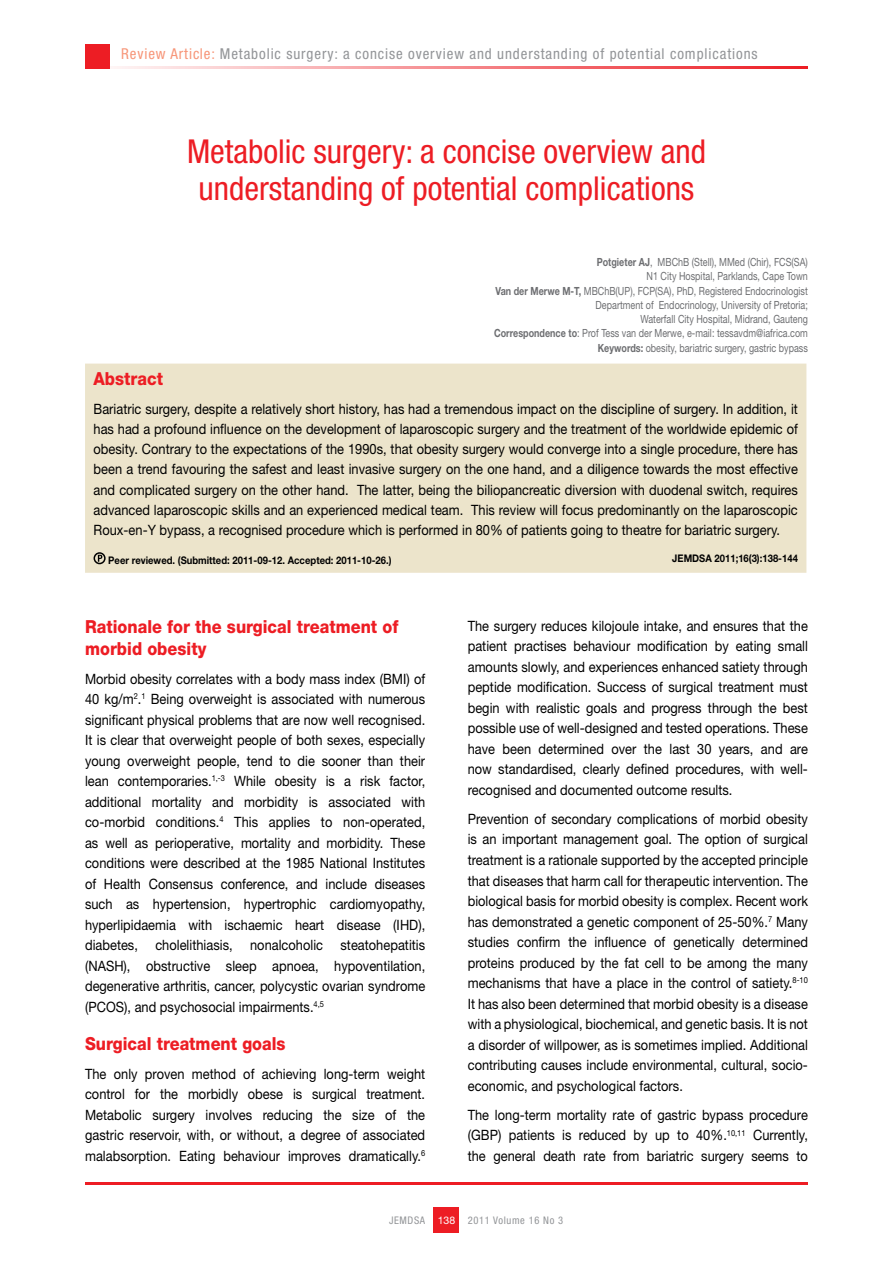
<style>
.page{position:relative;width:893px;height:1263px;background:#fff}
.page>*{position:absolute;margin:0;border:0;box-sizing:border-box;transform-origin:0 0}
.t1{font:condensed 33px/37.5px "Helvetica Neue LT Std";color:#ed1d24;text-align:center}
.t2{font:800 18px/21.3px "Helvetica Neue LT Std";color:#ed1d24;scale:.9 1}
.t3{font:condensed 15px "Helvetica Neue LT Std";letter-spacing:.06em;color:#939598}
.t4{font:14.25px/20.5px "Helvetica Neue LT Std";color:#000;text-align:justify;scale:.9 1}
.t5{font:11.25px/14.2px "Helvetica Neue LT Std";color:#6d6e71;text-align:right;scale:.8 1}
.t6{font:700 10.5px "Helvetica Neue LT Std";color:#000;scale:.9 1}
.t7{font:condensed 10.5px "Helvetica Neue LT Std";letter-spacing:.06em;color:#939598}
.s1{color:#f79679}
.s2{font-weight:700}
.s3{font-stretch:normal;color:#fff}
</style>
<div class="page">
<hr style="left:85px;top:66px;width:723px;height:2px;background:#ed1d24">
<div style="left:85px;top:44px;width:24px;height:24px;background:#ed1d24"></div>
<div style="left:434px;top:1208px;width:25px;height:25px;background:#ed1d24"></div>
<hr style="left:85px;top:1182px;width:723px;height:2px;background:#ed1d24">
<div style="left:85px;top:364px;width:721px;height:209px;background:#ece4cb"></div>
<div style="left:94px;top:552px;width:12px;height:12px;border:2px solid #000;border-radius:50%"></div>
<svg style="left:98px;top:555px;width:4px;height:7px"></svg>
<p class="t3" style="left:121px;top:45px;width:638px"><span class="s1">Review Article:</span> Metabolic surgery: a concise overview and understanding of potential complications</p>
<h1 class="t1" style="left:187px;top:132px;width:520px">Metabolic surgery: a concise overview and understanding of potential complications</h1>
<p class="t5" style="left:494px;top:255px;width:394px"><span class="s2">Potgieter AJ</span>, MBChB (Stell), MMed (Chir), FCS(SA)<br>N1 City Hospital, Parklands, Cape Town<br><span class="s2">Van der Merwe M-T,</span> MBChB(UP), FCP(SA), PhD, Registered Endocrinologist Department of Endocrinology, University of Pretoria;<br>Waterfall City Hospital, Midrand, Gauteng<br><span class="s2">Correspondence to</span>: Prof Tess van der Merwe, e-mail: tessavdm@iafrica.com <span class="s2">Keywords:</span> obesity, bariatric surgery, gastric bypass</p>
<p class="t2" style="left:94px;top:368px;width:79px">Abstract</p>
<p class="t4" style="left:94px;top:398px;width:784px">Bariatric surgery, despite a relatively short history, has had a tremendous impact on the discipline of surgery. In addition, it has had a profound influence on the development of laparoscopic surgery and the treatment of the worldwide epidemic of obesity. Contrary to the expectations of the 1990s, that obesity surgery would converge into a single procedure, there has been a trend favouring the safest and least invasive surgery on the one hand, and a diligence towards the most effective and complicated surgery on the other hand. The latter, being the biliopancreatic diversion with duodenal switch, requires advanced laparoscopic skills and an experienced medical team. This review will focus predominantly on the laparoscopic Roux-en-Y bypass, a recognised procedure which is performed in 80% of patients going to theatre for bariatric surgery.</p>
<p class="t6" style="left:108px;top:554px;width:316px">Peer reviewed. (Submitted: 2011-09-12. Accepted: 2011-10-26.)</p>
<p class="t6" style="left:672px;top:552px;width:141px">JEMDSA 2011;16(3):138-144</p>
<p class="t2" style="left:85px;top:616px;width:350px">Rationale for the surgical treatment of morbid obesity</p>
<p class="t4" style="left:85px;top:668px;width:380px">Morbid obesity correlates with a body mass index (BMI) of 40 kg/m<sup>2</sup>.<sup>1</sup> Being overweight is associated with numerous significant physical problems that are now well recognised.<br>It is clear that overweight people of both sexes, especially young overweight people, tend to die sooner than their lean contemporaries.<sup>1,-3</sup> While obesity is a risk factor, additional mortality and morbidity is associated with co-morbid conditions.<sup>4</sup> This applies to non-operated, as well as perioperative, mortality and morbidity. These conditions were described at the 1985 National Institutes of Health Consensus conference, and include diseases such as hypertension, hypertrophic cardiomyopathy, hyperlipidaemia with ischaemic heart disease (IHD), diabetes, cholelithiasis, nonalcoholic steatohepatitis (NASH), obstructive sleep apnoea, hypoventilation, degenerative arthritis, cancer, polycystic ovarian syndrome (PCOS), and psychosocial impairments.<sup>4,5</sup></p>
<p class="t2" style="left:85px;top:1033px;width:224px">Surgical treatment goals</p>
<p class="t4" style="left:85px;top:1063px;width:379px">The only proven method of achieving long-term weight control for the morbidly obese is surgical treatment.<br>Metabolic surgery involves reducing the size of the gastric reservoir, with, or without, a degree of associated malabsorption. Eating behaviour improves dramatically.<sup>6</sup></p>
<p class="t4" style="left:468px;top:615px;width:379px">The surgery reduces kilojoule intake, and ensures that the patient practises behaviour modification by eating small amounts slowly, and experiences enhanced satiety through peptide modification. Success of surgical treatment must begin with realistic goals and progress through the best possible use of well-designed and tested operations. These have been determined over the last 30 years, and are now standardised, clearly defined procedures, with well&shy;recognised and documented outcome results.</p>
<p class="t4" style="left:468px;top:808px;width:379px">Prevention of secondary complications of morbid obesity is an important management goal. The option of surgical treatment is a rationale supported by the accepted principle that diseases that harm call for therapeutic intervention. The biological basis for morbid obesity is complex. Recent work has demonstrated a genetic component of 25-50%.<sup>7</sup> Many studies confirm the influence of genetically determined proteins produced by the fat cell to be among the many mechanisms that have a place in the control of satiety.<sup>8-10<br></sup>It has also been determined that morbid obesity is a disease with a physiological, biochemical, and genetic basis. It is not a disorder of willpower, as is sometimes implied. Additional contributing causes include environmental, cultural, socio&shy;economic, and psychological factors.</p>
<p class="t4" style="left:468px;top:1104px;width:379px">The long-term mortality rate of gastric bypass procedure (GBP) patients is reduced by up to 40%.<sup>10,11</sup> Currently, the general death rate from bariatric surgery seems to</p>
<p class="t7" style="left:389px;top:1214px;width:176px">JEMDSA <span class="s3">138</span> 2011 Volume 16 No 3</p>
</div>
